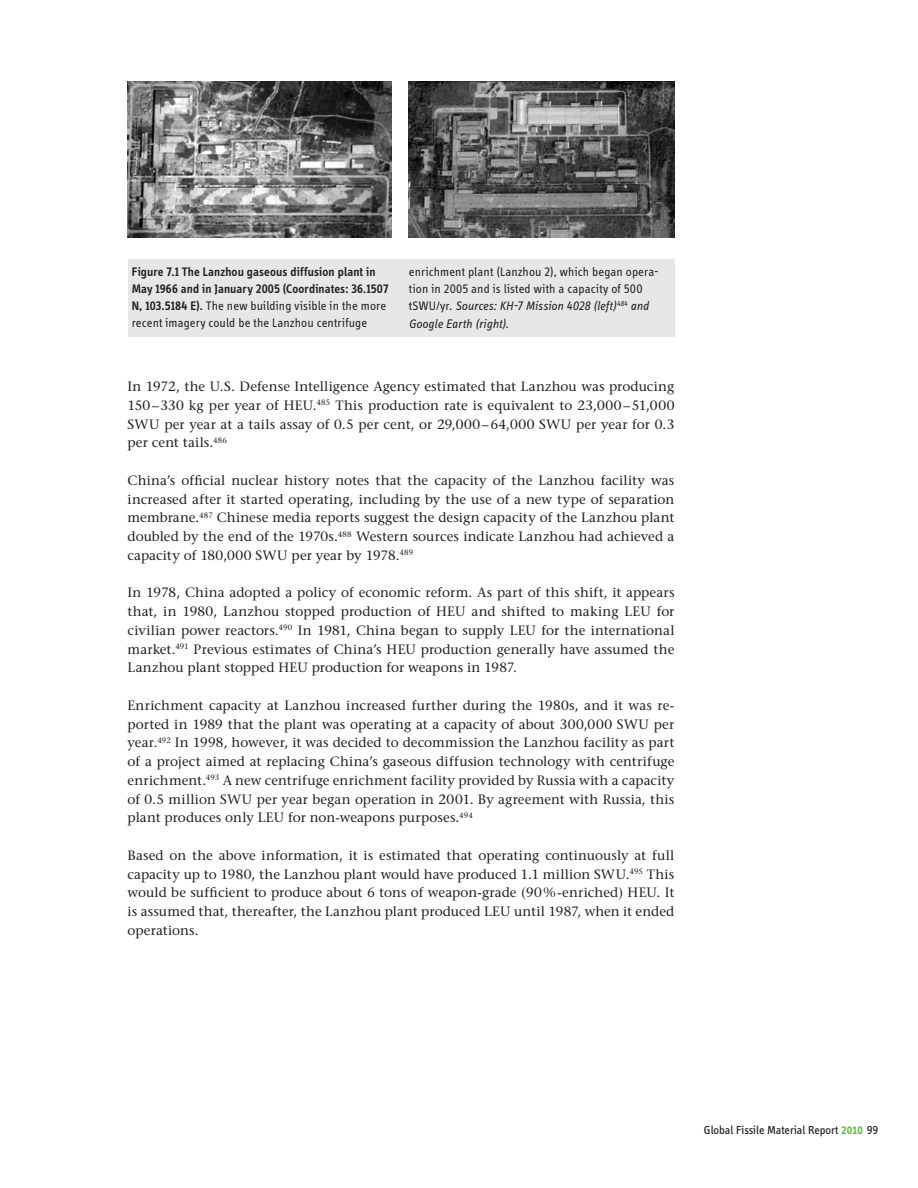
<style>
.page{position:relative;width:918px;height:1188px;background:#fff}
.page>*{position:absolute;margin:0;border:0;box-sizing:border-box;transform-origin:0 0}
.t1{font:13.5px/18.8px "Stone Serif";letter-spacing:.005em;color:#231f20;text-align:justify}
.t2{font:600 12.75px/17.2px "Info Disp";letter-spacing:.01em;color:#231f20}
.t3{font:12.75px/17.2px "Info Disp";letter-spacing:.01em;color:#231f20}
.t4{font:12px "Info Disp";color:#231f20}
.s1{font-weight:400}
.s2{font-style:italic}
.s3{font-family:"Info Disp Bold Tf";font-size:11.25px;color:#6cb43f}
.s4{font-family:"Info Disp Book Tf"}
</style>
<div class="page">
<img style="left:409px;top:81px;width:266px;height:156px">
<img style="left:128px;top:81px;width:263px;height:156px">
<div style="left:128px;top:259px;width:546px;height:78px;background:#e6e7e9"></div>
<p class="t2" style="left:132px;top:263px;width:258px">Figure 7.1 The Lanzhou gaseous diffusion plant in May 1966 and in January 2005 (Coordinates: 36.1507<br>N, 103.5184 E). <span class="s1">The new building visible in the more recent imagery could be the Lanzhou centrifuge</span></p>
<p class="t3" style="left:409px;top:263px;width:252px">enrichment plant (Lanzhou 2), which began opera&shy;tion in 2005 and is listed with a capacity of 500 tSWU/yr. <span class="s2">Sources: KH-7 Mission 4028 (left)</span><sup>484</sup> <span class="s2">and Google Earth (right).</span></p>
<p class="t1" style="left:128px;top:377px;width:548px">In 1972, the U.S. Defense Intelligence Agency estimated that Lanzhou was producing 150–330 kg per year of HEU.<sup>485</sup> This production rate is equivalent to 23,000–51,000<br>SWU per year at a tails assay of 0.5 per cent, or 29,000–64,000 SWU per year for 0.3 per cent tails.<sup>486</sup></p>
<p class="t1" style="left:128px;top:471px;width:548px">China’s official nuclear history notes that the capacity of the Lanzhou facility was increased after it started operating, including by the use of a new type of separation membrane.<sup>487</sup> Chinese media reports suggest the design capacity of the Lanzhou plant doubled by the end of the 1970s.<sup>488</sup> Western sources indicate Lanzhou had achieved a capacity of 180,000 SWU per year by 1978.<sup>489</sup></p>
<p class="t1" style="left:128px;top:583px;width:548px">In 1978, China adopted a policy of economic reform. As part of this shift, it appears that, in 1980, Lanzhou stopped production of HEU and shifted to making LEU for civilian power reactors.<sup>490</sup> In 1981, China began to supply LEU for the international market.<sup>491</sup> Previous estimates of China’s HEU production generally have assumed the Lanzhou plant stopped HEU production for weapons in 1987.</p>
<p class="t1" style="left:128px;top:696px;width:548px">Enrichment capacity at Lanzhou increased further during the 1980s, and it was re&shy;ported in 1989 that the plant was operating at a capacity of about 300,000 SWU per year.<sup>492</sup> In 1998, however, it was decided to decommission the Lanzhou facility as part of a project aimed at replacing China’s gaseous diffusion technology with centrifuge enrichment.<sup>493</sup> A new centrifuge enrichment facility provided by Russia with a capacity of 0.5 million SWU per year began operation in 2001. By agreement with Russia, this plant produces only LEU for non-weapons purposes.<sup>494</sup></p>
<p class="t1" style="left:128px;top:846px;width:548px">Based on the above information, it is estimated that operating continuously at full capacity up to 1980, the Lanzhou plant would have produced 1.1 million SWU.<sup>495</sup> This would be sufficient to produce about 6 tons of weapon-grade (90%-enriched) HEU. It is assumed that, thereafter, the Lanzhou plant produced LEU until 1987, when it ended operations.</p>
<p class="t4" style="left:704px;top:1124px;width:170px">Global Fissile Material Report <span class="s3">2010</span> <span class="s4">99</span></p>
</div>
